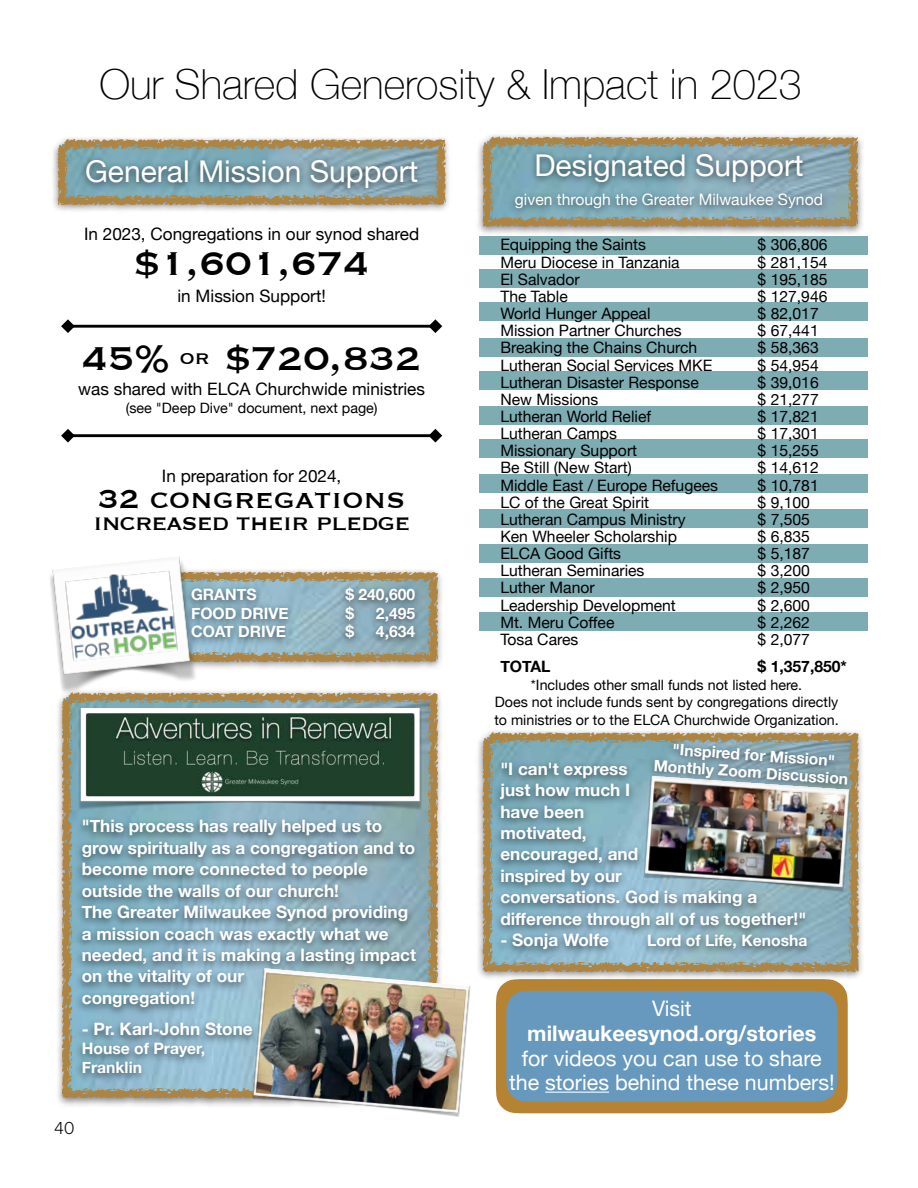
<style>
.page{position:relative;width:918px;height:1188px;background:#fff}
.page>*{position:absolute;margin:0;border:0;box-sizing:border-box;transform-origin:0 0}
.t1{font:42.9px "Copperplate";color:#000}
.t2{font:100 41.4px "Helvetica Neue";color:#000}
.t3{font:34.35px "Copperplate";color:#000}
.t4{font:30px "Helvetica Neue";color:#fff}
.t5{font:28.65px "Copperplate";letter-spacing:-.03em;color:#000}
.t6{font:24.3px "Copperplate";color:#000}
.t7{font:21.45px/24.8px "Helvetica Neue";color:#fff;text-align:center}
.t8{font:300 18px "Proxima Nova";color:#000}
.t9{font:700 17.1px/21.5px "Helvetica Neue";color:#fff}
.t10{font:17.1px "Helvetica Neue";color:#000}
.t11{font:15.75px "Helvetica Neue";color:#000}
.t12{font:700 15.75px/18.6px "Helvetica Neue";color:#fff}
.t13{font:15.75px "Helvetica Neue";color:#fff}
.t14{font:700 15.75px "Helvetica Neue";color:#000}
.t15{font:14.25px/17.1px "Helvetica Neue";color:#000;text-align:center}
.s1{font-weight:700}
</style>
<div class="page">
<img style="left:53px;top:148px;width:390px;height:63px">
<svg style="left:55px;top:138px;width:394px;height:71px;background:#cab89d"></svg>
<img style="left:62px;top:144px;width:379px;height:62px">
<svg style="left:496px;top:983px;width:352px;height:130px;background:#b7873a"></svg>
<div style="left:506px;top:991px;width:331px;height:111px;background:#6798bd"></div>
<hr style="left:545px;top:1092px;width:64px;height:1px;background:#fff">
<svg style="left:488px;top:135px;width:369px;height:2px"></svg>
<img style="left:478px;top:137px;width:386px;height:100px">
<img style="left:483px;top:182px;width:372px;height:46px">
<div style="left:479px;top:269px;width:389px;height:18px;background:#7dacb3"></div>
<div style="left:479px;top:303px;width:389px;height:18px;background:#7dacb3"></div>
<div style="left:479px;top:339px;width:389px;height:18px;background:#7dacb3"></div>
<div style="left:479px;top:372px;width:389px;height:18px;background:#7dacb3"></div>
<div style="left:479px;top:406px;width:389px;height:18px;background:#7dacb3"></div>
<div style="left:479px;top:440px;width:389px;height:18px;background:#7dacb3"></div>
<div style="left:479px;top:475px;width:389px;height:18px;background:#7dacb3"></div>
<div style="left:479px;top:509px;width:389px;height:18px;background:#7dacb3"></div>
<div style="left:479px;top:544px;width:389px;height:18px;background:#7dacb3"></div>
<div style="left:479px;top:578px;width:389px;height:18px;background:#7dacb3"></div>
<div style="left:479px;top:612px;width:389px;height:19px;background:#7dacb3"></div>
<div style="left:479px;top:237px;width:389px;height:18px;background:#7dacb3"></div>
<img style="left:478px;top:741px;width:379px;height:242px">
<svg style="left:480px;top:731px;width:382px;height:245px;background:#bcad90"></svg>
<img style="left:488px;top:747px;width:364px;height:227px">
<img style="left:567px;top:731px;width:295px;height:9px">
<svg style="left:58px;top:691px;width:383px;height:411px;background:#afa88e"></svg>
<img style="left:69px;top:805px;width:365px;height:301px">
<img style="left:79px;top:709px;width:342px;height:101px">
<img style="left:252px;top:968px;width:219px;height:149px">
<img style="left:643px;top:810px;width:208px;height:82px">
<hr style="left:73px;top:325px;width:358px;height:3px;background:#000">
<svg style="left:429px;top:319px;width:13px;height:14px"></svg>
<svg style="left:61px;top:319px;width:14px;height:14px"></svg>
<hr style="left:73px;top:434px;width:358px;height:3px;background:#000">
<svg style="left:429px;top:429px;width:13px;height:14px"></svg>
<svg style="left:61px;top:429px;width:14px;height:14px"></svg>
<img style="left:564px;top:740px;width:298px;height:70px">
<svg style="left:198px;top:570px;width:243px;height:96px;background:#94a5a4"></svg>
<img style="left:50px;top:556px;width:148px;height:139px">
<img style="left:66px;top:569px;width:111px;height:90px">
<p class="t2" style="left:99px;top:53px;width:704px">Our Shared Generosity &amp; Impact in 2023</p>
<p class="t4" style="left:85px;top:150px;width:334px">General Mission Support</p>
<p class="t10" style="left:84px;top:221px;width:337px">In 2023, Congregations in our synod shared</p>
<p class="t1" style="left:134px;top:236px;width:237px">$1,601,674</p>
<p class="t10" style="left:178px;top:284px;width:150px">in Mission Support!</p>
<p class="t1" style="left:82px;top:330px;width:341px">45% $720,832</p>
<p class="t10" style="left:78px;top:377px;width:348px">was shared with ELCA Churchwide ministries</p>
<p class="t15" style="left:126px;top:400px;width:254px">(see "Deep Dive" document, next page)</p>
<p class="t6" style="left:180px;top:341px;width:31px">or</p>
<p class="t10" style="left:162px;top:464px;width:181px">In preparation for 2024,</p>
<p class="t3" style="left:98px;top:476px;width:309px">32 congregations</p>
<p class="t5" style="left:93px;top:504px;width:319px">increased their pledge</p>
<p class="t12" style="left:191px;top:586px;width:67px">GRANTS</p>
<p class="t12" style="left:345px;top:586px;width:71px">$ 240,600</p>
<p class="t12" style="left:191px;top:604px;width:99px">FOOD DRIVE</p>
<p class="t12" style="left:345px;top:604px;width:10px">$</p>
<p class="t12" style="left:376px;top:604px;width:41px">2,495</p>
<p class="t12" style="left:191px;top:623px;width:96px">COAT DRIVE</p>
<p class="t12" style="left:345px;top:623px;width:10px">$</p>
<p class="t12" style="left:376px;top:623px;width:41px">4,634</p>
<p class="t9" style="left:82px;top:816px;width:336px">"This process has really helped us to grow spiritually as a congregation and to become more connected to people outside the walls of our church!<br>The Greater Milwaukee Synod providing a mission coach was exactly what we needed, and it is making a lasting impact on the vitality of our<br>congregation!</p>
<p class="t9" style="left:82px;top:1019px;width:172px">- Pr. Karl-John Stone</p>
<p class="t12" style="left:82px;top:1040px;width:125px">House of Prayer,<br>Franklin</p>
<p class="t8" style="left:54px;top:1115px;width:22px">40</p>
<p class="t4" style="left:534px;top:143px;width:271px">Designated Support</p>
<p class="t13" style="left:515px;top:188px;width:310px">given through the Greater Milwaukee Synod</p>
<p class="t11" style="left:500px;top:234px;width:147px">Equipping the Saints</p>
<p class="t11" style="left:758px;top:234px;width:71px">$ 306,806</p>
<p class="t11" style="left:500px;top:251px;width:181px">Meru Diocese in Tanzania</p>
<p class="t11" style="left:758px;top:251px;width:71px">$ 281,154</p>
<p class="t11" style="left:500px;top:268px;width:81px">El Salvador</p>
<p class="t11" style="left:758px;top:268px;width:71px">$ 195,185</p>
<p class="t11" style="left:500px;top:285px;width:69px">The Table</p>
<p class="t11" style="left:758px;top:285px;width:71px">$ 127,946</p>
<p class="t11" style="left:500px;top:302px;width:152px">World Hunger Appeal</p>
<p class="t11" style="left:758px;top:302px;width:63px">$ 82,017</p>
<p class="t11" style="left:500px;top:319px;width:183px">Mission Partner Churches</p>
<p class="t11" style="left:758px;top:319px;width:63px">$ 67,441</p>
<p class="t11" style="left:500px;top:336px;width:198px">Breaking the Chains Church</p>
<p class="t11" style="left:758px;top:336px;width:63px">$ 58,363</p>
<p class="t11" style="left:500px;top:354px;width:213px">Lutheran Social Services MKE</p>
<p class="t11" style="left:758px;top:354px;width:63px">$ 54,954</p>
<p class="t11" style="left:500px;top:371px;width:200px">Lutheran Disaster Response</p>
<p class="t11" style="left:758px;top:371px;width:63px">$ 39,016</p>
<p class="t11" style="left:500px;top:388px;width:100px">New Missions</p>
<p class="t11" style="left:758px;top:388px;width:63px">$ 21,277</p>
<p class="t11" style="left:500px;top:405px;width:152px">Lutheran World Relief</p>
<p class="t11" style="left:758px;top:405px;width:63px">$ 17,821</p>
<p class="t11" style="left:500px;top:422px;width:118px">Lutheran Camps</p>
<p class="t11" style="left:758px;top:422px;width:63px">$ 17,301</p>
<p class="t11" style="left:500px;top:439px;width:138px">Missionary Support</p>
<p class="t11" style="left:758px;top:439px;width:63px">$ 15,255</p>
<p class="t11" style="left:500px;top:456px;width:133px">Be Still (New Start)</p>
<p class="t11" style="left:758px;top:456px;width:63px">$ 14,612</p>
<p class="t11" style="left:500px;top:474px;width:219px">Middle East / Europe Refugees</p>
<p class="t11" style="left:758px;top:474px;width:63px">$ 10,781</p>
<p class="t11" style="left:500px;top:491px;width:150px">LC of the Great Spirit</p>
<p class="t11" style="left:758px;top:491px;width:54px">$ 9,100</p>
<p class="t11" style="left:500px;top:508px;width:187px">Lutheran Campus Ministry</p>
<p class="t11" style="left:758px;top:508px;width:54px">$ 7,505</p>
<p class="t11" style="left:500px;top:525px;width:178px">Ken Wheeler Scholarship</p>
<p class="t11" style="left:758px;top:525px;width:54px">$ 6,835</p>
<p class="t11" style="left:500px;top:542px;width:122px">ELCA Good Gifts</p>
<p class="t11" style="left:758px;top:542px;width:54px">$ 5,187</p>
<p class="t11" style="left:500px;top:559px;width:146px">Lutheran Seminaries</p>
<p class="t11" style="left:758px;top:559px;width:54px">$ 3,200</p>
<p class="t11" style="left:500px;top:577px;width:96px">Luther Manor</p>
<p class="t11" style="left:758px;top:577px;width:54px">$ 2,950</p>
<p class="t11" style="left:500px;top:594px;width:177px">Leadership Development</p>
<p class="t11" style="left:758px;top:594px;width:54px">$ 2,600</p>
<p class="t11" style="left:500px;top:611px;width:116px">Mt. Meru Coffee</p>
<p class="t11" style="left:758px;top:611px;width:54px">$ 2,262</p>
<p class="t11" style="left:500px;top:628px;width:80px">Tosa Cares</p>
<p class="t11" style="left:758px;top:628px;width:54px">$ 2,077</p>
<p class="t14" style="left:500px;top:654px;width:52px">TOTAL</p>
<p class="t14" style="left:758px;top:654px;width:91px">$ 1,357,850*</p>
<p class="t15" style="left:494px;top:677px;width:346px">*Includes other small funds not listed here.<br>Does not include funds sent by congregations directly to ministries or to the ELCA Churchwide Organization.</p>
<p class="t12" style="left:673px;top:740px;width:164px;rotate:4deg">"Inspired for Mission"</p>
<p class="t12" style="left:654px;top:756px;width:196px;rotate:4deg">Monthly Zoom Discussion</p>
<p class="t9" style="left:500px;top:758px;width:307px">"I can't express<br>just how much I<br>have been<br>motivated,<br>encouraged, and<br>inspired by our<br>conversations. God is making a difference through all of us together!"</p>
<p class="t9" style="left:500px;top:930px;width:110px">- Sonja Wolfe</p>
<p class="t12" style="left:647px;top:932px;width:162px">Lord of Life, Kenosha</p>
<p class="t7" style="left:509px;top:997px;width:327px">Visit <span class="s1">milwaukeesynod.org/stories<br></span>for videos you can use to share the stories behind these numbers!</p>
</div>
